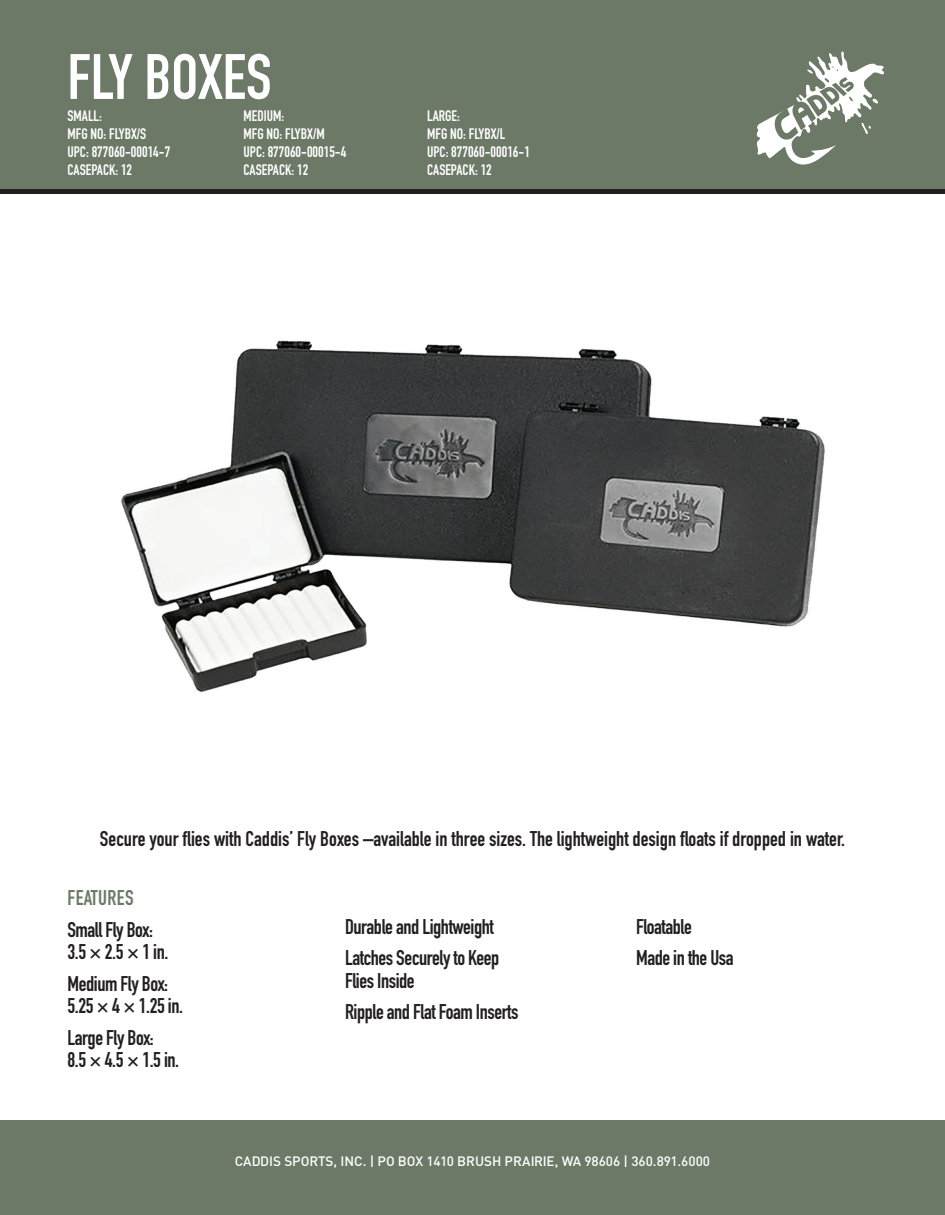
<style>
.page{position:relative;width:945px;height:1215px;background:#fff}
.page>*{position:absolute;margin:0;border:0;box-sizing:border-box;transform-origin:0 0}
.t1{font:700 63px "DIN Condensed";color:#fff}
.t2{font:700 21px/22.5px "DIN Condensed";letter-spacing:-.02em;color:#231f20}
.t3{font:700 21px "DIN Condensed";color:#231f20}
.t4{font:700 21px "DIN Condensed";letter-spacing:.02em;color:#6c7966}
.t5{font:700 15px/18px "DIN Condensed";color:#fff}
.t6{font:500 13.5px "DIN";color:#fff}
</style>
<div class="page">
<div style="left:0;top:0;width:945px;height:189px;background:#6c7966"></div>
<div style="left:0;top:189px;width:945px;height:5px;background:#231f20"></div>
<div style="left:0;top:1120px;width:945px;height:95px;background:#6c7966"></div>
<img style="left:121px;top:340px;width:704px;height:353px">
<svg style="left:756px;top:51px;width:128px;height:114px"></svg>
<h1 class="t1" style="left:68px;top:34px;width:206px">FLY BOXES</h1>
<p class="t5" style="left:68px;top:107px;width:104px">SMALL:<br>MFG NO: FLYBX/S<br>UPC: 877060-00014-7<br>CASEPACK: 12</p>
<p class="t5" style="left:244px;top:107px;width:104px">MEDIUM:<br>MFG NO: FLYBX/M<br>UPC: 877060-00015-4<br>CASEPACK: 12</p>
<p class="t5" style="left:427px;top:107px;width:104px">LARGE:<br>MFG NO: FLYBX/L<br>UPC: 877060-00016-1<br>CASEPACK: 12</p>
<p class="t3" style="left:100px;top:825px;width:747px">Secure your flies with Caddis’ Fly Boxes –available in three sizes. The lightweight design floats if dropped in water.</p>
<p class="t4" style="left:67px;top:884px;width:68px">FEATURES</p>
<p class="t2" style="left:67px;top:918px;width:102px">Small Fly Box:<br>3.5 × 2.5 × 1 in.</p>
<p class="t2" style="left:67px;top:972px;width:117px">Medium Fly Box:<br>5.25 × 4 × 1.25 in.</p>
<p class="t2" style="left:67px;top:1026px;width:113px">Large Fly Box:<br>8.5 × 4.5 × 1.5 in.</p>
<p class="t2" style="left:345px;top:911px;width:156px;line-height:31.5px">Durable and Lightweight<br>Latches Securely to Keep</p>
<p class="t2" style="left:345px;top:965px;width:175px;line-height:31.5px">Flies Inside<br>Ripple and Flat Foam Inserts</p>
<p class="t2" style="left:636px;top:911px;width:99px;line-height:31.5px">Floatable<br>Made in the Usa</p>
<p class="t6" style="left:235px;top:1153px;width:477px">CADDIS SPORTS, INC. | PO BOX 1410 BRUSH PRAIRIE, WA 98606 | 360.891.6000</p>
</div>
